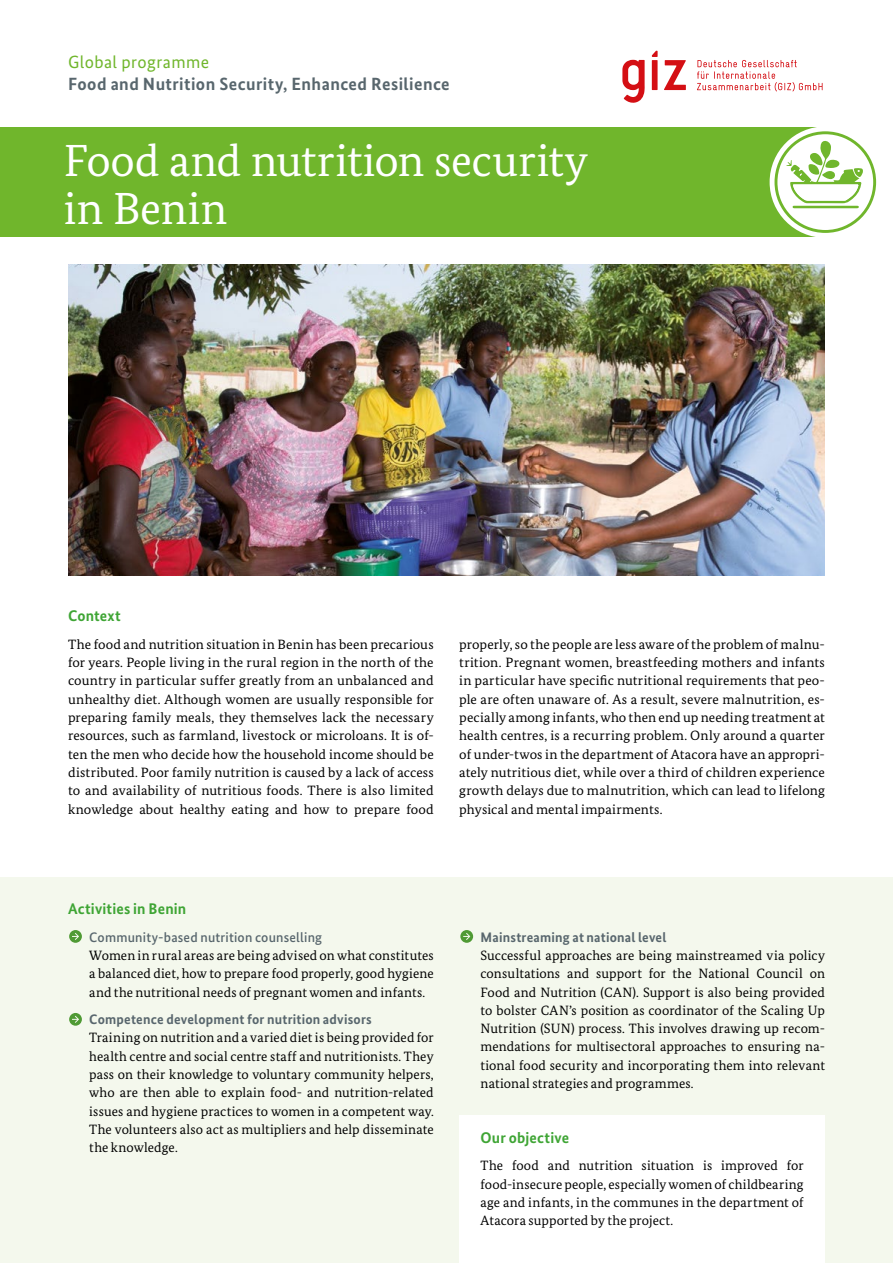
<style>
.page{position:relative;width:893px;height:1263px;background:#fff}
.page>*{position:absolute;margin:0;border:0;box-sizing:border-box;transform-origin:0 0}
.Head_1_auf_grün{font:45px/48px "Bundes Serif";letter-spacing:-.005em;color:#fff}
.Lauftext{font:700 17.7px "Bundes Sans";letter-spacing:.025em;color:#58666d}
.Lauftext-2{font:17.7px "Bundes Sans";letter-spacing:.025em;color:#70b62c}
.zw_gruen{font:700 15.45px "Bundes Sans";letter-spacing:.01em;color:#3fa535}
.einzug_grau{font:700 13.8px "Bundes Sans";letter-spacing:.015em;color:#58666d}
.einzug_grau-2{font:500 13.8px "Bundes Sans";letter-spacing:.015em;color:#58666d}
.Lauftext-3{font:13.5px/18.3px "Bundes Serif";letter-spacing:.01em;color:#000;text-align:justify}
.Lauftext_Einzug{font:13.5px/18.3px "Bundes Serif";letter-spacing:.01em;color:#000;text-align:justify}
</style>
<div class="page">
<div style="left:0;top:127px;width:825px;height:110px;background:#70b62c"></div>
<div style="left:0;top:878px;width:893px;height:385px;background:#f4f8ed"></div>
<div style="left:459px;top:1115px;width:366px;height:148px;background:#fff"></div>
<img style="left:68px;top:264px;width:757px;height:312px">
<svg style="left:622px;top:60px;width:23px;height:43px"></svg>
<svg style="left:664px;top:60px;width:22px;height:30px"></svg>
<svg style="left:652px;top:51px;width:6px;height:39px"></svg>
<svg style="left:697px;top:60px;width:125px;height:31px"></svg>
<svg style="left:69px;top:930px;width:13px;height:13px"></svg>
<svg style="left:460px;top:930px;width:13px;height:13px"></svg>
<svg style="left:69px;top:1013px;width:13px;height:13px"></svg>
<div style="left:770px;top:126px;width:111px;height:112px;border:6px solid #fff;border-radius:50%"></div>
<svg style="left:774px;top:131px;width:102px;height:102px"></svg>
<p class="Lauftext-2" style="left:68px;top:51px;width:143px">Global programme</p>
<p class="Lauftext" style="left:68px;top:74px;width:383px">Food and Nutrition Security, Enhanced Resilience</p>
<p class="Head_1_auf_grün" style="left:64px;top:136px;width:526px">Food and nutrition security in Benin</p>
<p class="zw_gruen" style="left:68px;top:607px;width:54px">Context</p>
<p class="Lauftext-3" style="left:68px;top:635px;width:367px">The food and nutrition situation in Benin has been precarious for years. People living in the rural region in the north of the country in particular suffer greatly from an unbalanced and unhealthy diet. Although women are usually responsible for preparing family meals, they themselves lack the necessary resources, such as farmland, livestock or microloans. It is of&shy;ten the men who decide how the household income should be distributed. Poor family nutrition is caused by a lack of access to and availability of nutritious foods. There is also limited knowledge about healthy eating and how to prepare food</p>
<p class="Lauftext-3" style="left:459px;top:635px;width:367px">properly, so the people are less aware of the problem of malnu&shy;trition. Pregnant women, breastfeeding mothers and infants in particular have specific nutritional requirements that peo&shy;ple are often unaware of. As a result, severe malnutrition, es&shy;pecially among infants, who then end up needing treatment at health centres, is a recurring problem. Only around a quarter of under-twos in the department of Atacora have an appropri&shy;ately nutritious diet, while over a third of children experience growth delays due to malnutrition, which can lead to lifelong physical and mental impairments.</p>
<p class="zw_gruen" style="left:68px;top:899px;width:120px">Activities in Benin</p>
<p class="einzug_grau-2" style="left:89px;top:928px;width:234px">Community-based nutrition counselling</p>
<p class="Lauftext_Einzug" style="left:89px;top:946px;width:346px">Women in rural areas are being advised on what constitutes a balanced diet, how to prepare food properly, good hygiene and the nutritional needs of pregnant women and infants.</p>
<p class="einzug_grau" style="left:89px;top:1011px;width:284px">Competence development for nutrition advisors</p>
<p class="Lauftext_Einzug" style="left:89px;top:1028px;width:346px">Training on nutrition and a varied diet is being provided for health centre and social centre staff and nutritionists. They pass on their knowledge to voluntary community helpers, who are then able to explain food- and nutrition-related issues and hygiene practices to women in a competent way.<br>The volunteers also act as multipliers and help disseminate the knowledge.</p>
<p class="einzug_grau" style="left:480px;top:928px;width:187px">Mainstreaming at national level</p>
<p class="Lauftext_Einzug" style="left:480px;top:946px;width:346px">Successful approaches are being mainstreamed via policy consultations and support for the National Council on Food and Nutrition (CAN). Support is also being provided to bolster CAN’s position as coordinator of the Scaling Up Nutrition (SUN) process. This involves drawing up recom&shy;mendations for multisectoral approaches to ensuring na&shy;tional food security and incorporating them into relevant national strategies and programmes.</p>
<p class="zw_gruen" style="left:480px;top:1128px;width:90px">Our objective</p>
<p class="Lauftext_Einzug" style="left:480px;top:1156px;width:325px">The food and nutrition situation is improved for food-insecure people, especially women of childbearing age and infants, in the communes in the department of Atacora supported by the project.</p>
</div>
